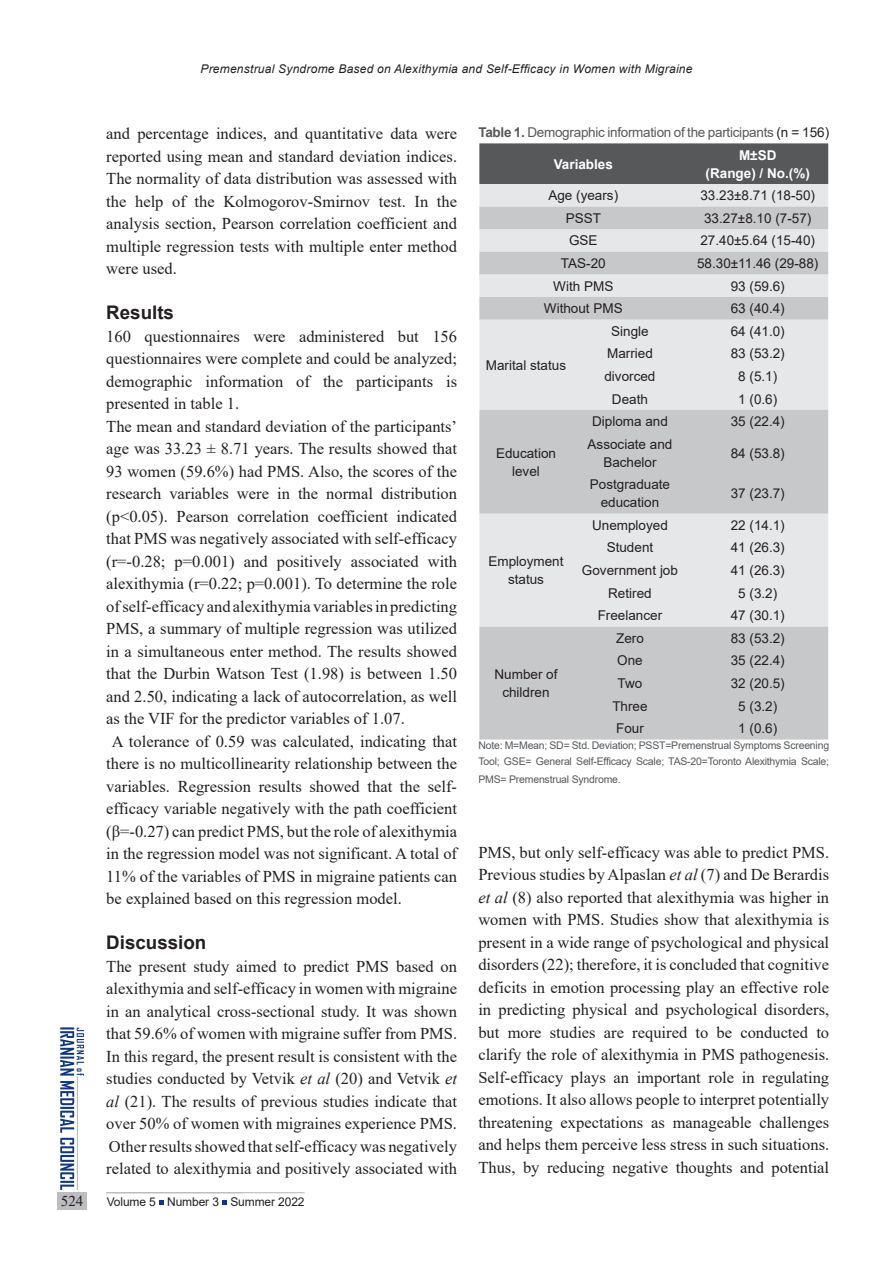
<style>
.page{position:relative;width:893px;height:1263px;background:#fff}
.page>*{position:absolute;margin:0;border:0;box-sizing:border-box;transform-origin:0 0}
.context{font:700 18.75px "Arial";color:#231f20}
.context-2{font:16.5px/22.5px "Times New Roman";color:#231f20;text-align:justify}
.t1{font:15px "Times New Roman";color:#231f20}
.t2{font:13.5px/18px "Arial";color:#231f20;text-align:center}
.pic-table-t{font:13.5px "Arial";letter-spacing:-.02em;color:#57585a}
.t3{font:700 13.5px "Arial";color:#fff}
.t4{font:italic 12px "Arial";letter-spacing:.02em;color:#231f20}
.t5{font:12px "Arial";letter-spacing:-.01em;color:#231f20}
.pic-table-t-2{font:10.5px/15.8px "Arial";letter-spacing:-.02em;color:#57585a}
.s1{font-style:italic}
.s2{font-weight:700}
.s3{color:#231f20}
</style>
<div class="page">
<div style="left:58px;top:1192px;width:29px;height:17px;background:#bcbdc0"></div>
<svg style="left:60px;top:1027px;width:24px;height:163px"></svg>
<hr style="left:77px;top:1076px;width:1px;height:114px;background:#bcbdc0">
<svg style="left:159px;top:1200px;width:5px;height:5px"></svg>
<svg style="left:222px;top:1200px;width:5px;height:5px"></svg>
<hr style="left:106px;top:1192px;width:199px;height:1px;background:#bcbdc0">
<div style="left:479px;top:143px;width:349px;height:41px;background:#57585a"></div>
<div style="left:479px;top:184px;width:349px;height:23px;background:#e6e7e9"></div>
<svg style="left:479px;top:207px;width:349px;height:532px;background:#d5d6d8"></svg>
<p class="t4" style="left:200px;top:61px;width:494px">Premenstrual Syndrome Based on Alexithymia and Self-Efficacy in Women with Migraine</p>
<p class="context-2" style="left:106px;top:122px;width:352px">and percentage indices, and quantitative data were reported using mean and standard deviation indices.<br>The normality of data distribution was assessed with the help of the Kolmogorov-Smirnov test. In the analysis section, Pearson correlation coefficient and multiple regression tests with multiple enter method were used.</p>
<p class="context" style="left:106px;top:299px;width:69px">Results</p>
<p class="context-2" style="left:106px;top:324px;width:352px">160 questionnaires were administered but 156 questionnaires were complete and could be analyzed; demographic information of the participants is presented in table 1.</p>
<p class="context-2" style="left:106px;top:414px;width:352px">The mean and standard deviation of the participants’ age was 33.23 ± 8.71 years. The results showed that 93 women (59.6%) had PMS. Also, the scores of the research variables were in the normal distribution (p&lt;0.05). Pearson correlation coefficient indicated that PMS was negatively associated with self-efficacy (r=-0.28; p=0.001) and positively associated with alexithymia (r=0.22; p=0.001). To determine the role of self-efficacy and alexithymia variables in predicting PMS, a summary of multiple regression was utilized in a simultaneous enter method. The results showed that the Durbin Watson Test (1.98) is between 1.50 and 2.50, indicating a lack of autocorrelation, as well as the VIF for the predictor variables of 1.07.</p>
<p class="context-2" style="left:106px;top:729px;width:352px;text-indent:5px">A tolerance of 0.59 was calculated, indicating that there is no multicollinearity relationship between the variables. Regression results showed that the self&shy;efficacy variable negatively with the path coefficient (β=-0.27) can predict PMS, but the role of alexithymia in the regression model was not significant. A total of 11% of the variables of PMS in migraine patients can be explained based on this regression model.</p>
<p class="context" style="left:106px;top:929px;width:102px">Discussion</p>
<p class="context-2" style="left:106px;top:954px;width:352px">The present study aimed to predict PMS based on alexithymia and self-efficacy in women with migraine in an analytical cross-sectional study. It was shown that 59.6% of women with migraine suffer from PMS.<br>In this regard, the present result is consistent with the studies conducted by Vetvik <span class="s1">et al</span> (20) and Vetvik <span class="s1">et al</span> (21). The results of previous studies indicate that over 50% of women with migraines experience PMS.</p>
<p class="context-2" style="left:106px;top:1134px;width:352px">Other results showed that self-efficacy was negatively related to alexithymia and positively associated with</p>
<p class="t1" style="left:61px;top:1190px;width:24px">524</p>
<p class="t5" style="left:107px;top:1193px;width:199px">Volume 5 Number 3 Summer 2022</p>
<p class="pic-table-t" style="left:478px;top:123px;width:352px"><span class="s2">Table 1.</span> Demographic information of the participants <span class="s3">(n = 156)</span></p>
<p class="t3" style="left:554px;top:154px;width:61px">Variables</p>
<p class="t3" style="left:739px;top:145px;width:39px">M±SD</p>
<p class="t3" style="left:706px;top:163px;width:106px">(Range) / No.(%)</p>
<p class="t2" style="left:548px;top:186px;width:71px">Age (years)</p>
<p class="t2" style="left:700px;top:186px;width:116px">33.23±8.71 (18-50)</p>
<p class="t2" style="left:566px;top:209px;width:37px">PSST</p>
<p class="t2" style="left:704px;top:209px;width:109px">33.27±8.10 (7-57)</p>
<p class="t2" style="left:569px;top:232px;width:30px">GSE</p>
<p class="t2" style="left:700px;top:232px;width:116px">27.40±5.64 (15-40)</p>
<p class="t2" style="left:561px;top:254px;width:46px">TAS-20</p>
<p class="t2" style="left:697px;top:254px;width:123px">58.30±11.46 (29-88)</p>
<p class="t2" style="left:553px;top:277px;width:62px">With PMS</p>
<p class="t2" style="left:731px;top:277px;width:56px">93 (59.6)</p>
<p class="t2" style="left:544px;top:299px;width:80px">Without PMS</p>
<p class="t2" style="left:731px;top:299px;width:56px">63 (40.4)</p>
<p class="t2" style="left:486px;top:356px;width:82px">Marital status</p>
<p class="t2" style="left:496px;top:444px;width:62px">Education level</p>
<p class="t2" style="left:488px;top:552px;width:77px">Employment status</p>
<p class="t2" style="left:611px;top:322px;width:39px">Single</p>
<p class="t2" style="left:731px;top:322px;width:56px">64 (41.0)</p>
<p class="t2" style="left:607px;top:344px;width:47px">Married</p>
<p class="t2" style="left:731px;top:344px;width:56px">83 (53.2)</p>
<p class="t2" style="left:604px;top:367px;width:53px">divorced</p>
<p class="t2" style="left:738px;top:367px;width:41px">8 (5.1)</p>
<p class="t2" style="left:612px;top:390px;width:38px">Death</p>
<p class="t2" style="left:738px;top:390px;width:41px">1 (0.6)</p>
<p class="t2" style="left:592px;top:412px;width:77px">Diploma and</p>
<p class="t2" style="left:731px;top:412px;width:56px">35 (22.4)</p>
<p class="t2" style="left:588px;top:435px;width:86px">Associate and<br>Bachelor</p>
<p class="t2" style="left:731px;top:444px;width:56px">84 (53.8)</p>
<p class="t2" style="left:590px;top:475px;width:82px">Postgraduate education</p>
<p class="t2" style="left:731px;top:484px;width:56px">37 (23.7)</p>
<p class="t2" style="left:592px;top:516px;width:77px">Unemployed</p>
<p class="t2" style="left:731px;top:516px;width:56px">22 (14.1)</p>
<p class="t2" style="left:607px;top:539px;width:48px">Student</p>
<p class="t2" style="left:731px;top:539px;width:56px">41 (26.3)</p>
<p class="t2" style="left:582px;top:561px;width:98px">Government job</p>
<p class="t2" style="left:731px;top:561px;width:56px">41 (26.3)</p>
<p class="t2" style="left:608px;top:584px;width:45px">Retired</p>
<p class="t2" style="left:738px;top:584px;width:41px">5 (3.2)</p>
<p class="t2" style="left:598px;top:606px;width:66px">Freelancer</p>
<p class="t2" style="left:731px;top:606px;width:56px">47 (30.1)</p>
<p class="t2" style="left:616px;top:629px;width:29px">Zero</p>
<p class="t2" style="left:731px;top:629px;width:56px">83 (53.2)</p>
<p class="t2" style="left:617px;top:652px;width:27px">One</p>
<p class="t2" style="left:731px;top:652px;width:56px">35 (22.4)</p>
<p class="t2" style="left:618px;top:674px;width:26px">Two</p>
<p class="t2" style="left:731px;top:674px;width:56px">32 (20.5)</p>
<p class="t2" style="left:612px;top:697px;width:37px">Three</p>
<p class="t2" style="left:738px;top:697px;width:41px">5 (3.2)</p>
<p class="t2" style="left:616px;top:719px;width:29px">Four</p>
<p class="t2" style="left:738px;top:719px;width:41px">1 (0.6)</p>
<p class="pic-table-t-2" style="left:478px;top:738px;width:352px">Note: M=Mean; SD= Std. Deviation; PSST=Premenstrual Symptoms Screening<br>Tool; GSE= General Self-Efficacy Scale; TAS-20=Toronto Alexithymia Scale;</p>
<p class="pic-table-t-2" style="left:478px;top:771px;width:144px">PMS= Premenstrual Syndrome.</p>
<p class="t2" style="left:494px;top:665px;width:65px">Number of children</p>
<p class="context-2" style="left:478px;top:840px;width:352px">PMS, but only self-efficacy was able to predict PMS.<br>Previous studies by Alpaslan <span class="s1">et al</span> (7) and De Berardis <span class="s1">et al</span> (8) also reported that alexithymia was higher in women with PMS. Studies show that alexithymia is present in a wide range of psychological and physical disorders (22); therefore, it is concluded that cognitive deficits in emotion processing play an effective role in predicting physical and psychological disorders, but more studies are required to be conducted to clarify the role of alexithymia in PMS pathogenesis.<br>Self-efficacy plays an important role in regulating emotions. It also allows people to interpret potentially threatening expectations as manageable challenges and helps them perceive less stress in such situations.<br>Thus, by reducing negative thoughts and potential</p>
</div>
